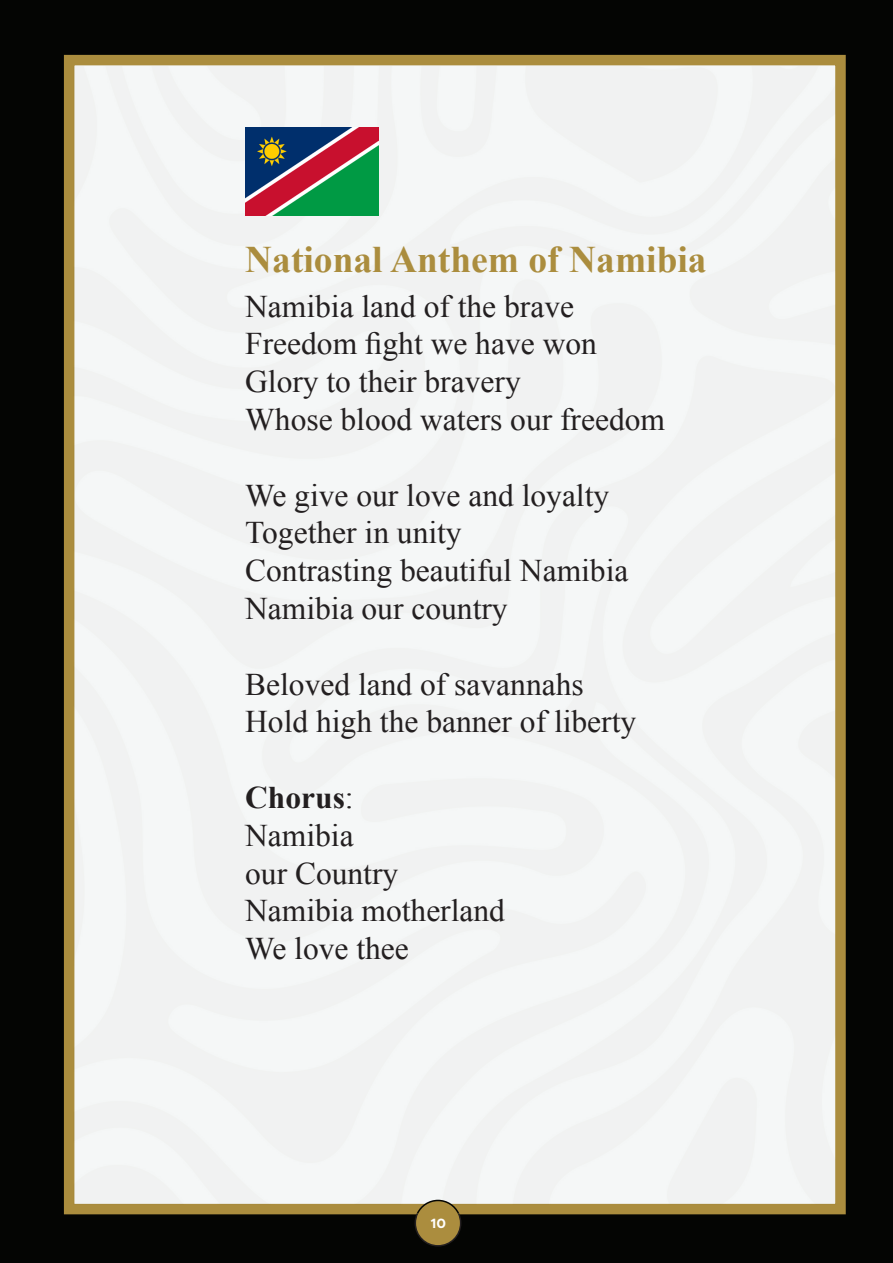
<style>
.page{position:relative;width:893px;height:1263px;background:#040503}
.page>*{position:absolute;margin:0;border:0;box-sizing:border-box;transform-origin:0 0}
.List_Paragraph{font:700 37.5px "Times New Roman";color:#ab8d3e}
.List_Paragraph-2{font:31.5px "Times New Roman";color:#231f20}
.List_Paragraph-3{font:700 31.5px "Times New Roman";color:#231f20}
.t1{font:700 13.5px "Metropolis";color:#fff}
.s1{font-weight:400}
</style>
<div class="page">
<div style="left:64px;top:55px;width:782px;height:1159px;border:10px solid #ab8d3e"></div>
<div style="left:74px;top:66px;width:761px;height:1139px;background:#f4f6f6"></div>
<svg style="left:414px;top:1199px;width:48px;height:48px"></svg>
<img style="left:246px;top:128px;width:132px;height:88px">
<p class="List_Paragraph" style="left:245px;top:234px;width:463px">National Anthem of Namibia</p>
<p class="List_Paragraph-2" style="left:245px;top:285px;width:330px">Namibia land of the brave</p>
<p class="List_Paragraph-2" style="left:245px;top:323px;width:353px">Freedom fight we have won</p>
<p class="List_Paragraph-2" style="left:245px;top:360px;width:277px">Glory to their bravery</p>
<p class="List_Paragraph-2" style="left:245px;top:398px;width:421px">Whose blood waters our freedom</p>
<p class="List_Paragraph-2" style="left:245px;top:474px;width:366px">We give our love and loyalty</p>
<p class="List_Paragraph-2" style="left:245px;top:512px;width:218px">Together in unity</p>
<p class="List_Paragraph-2" style="left:245px;top:549px;width:385px">Contrasting beautiful Namibia</p>
<p class="List_Paragraph-2" style="left:245px;top:587px;width:264px">Namibia our country</p>
<p class="List_Paragraph-2" style="left:245px;top:663px;width:340px">Beloved land of savannahs</p>
<p class="List_Paragraph-2" style="left:245px;top:701px;width:393px">Hold high the banner of liberty</p>
<p class="List_Paragraph-3" style="left:245px;top:776px;width:110px">Chorus<span class="s1">:</span></p>
<p class="List_Paragraph-2" style="left:245px;top:814px;width:110px">Namibia</p>
<p class="List_Paragraph-2" style="left:245px;top:852px;width:155px">our Country</p>
<p class="List_Paragraph-2" style="left:245px;top:890px;width:261px">Namibia motherland</p>
<p class="List_Paragraph-2" style="left:245px;top:927px;width:165px">We love thee</p>
<p class="t1" style="left:431px;top:1214px;width:17px">10</p>
</div>
